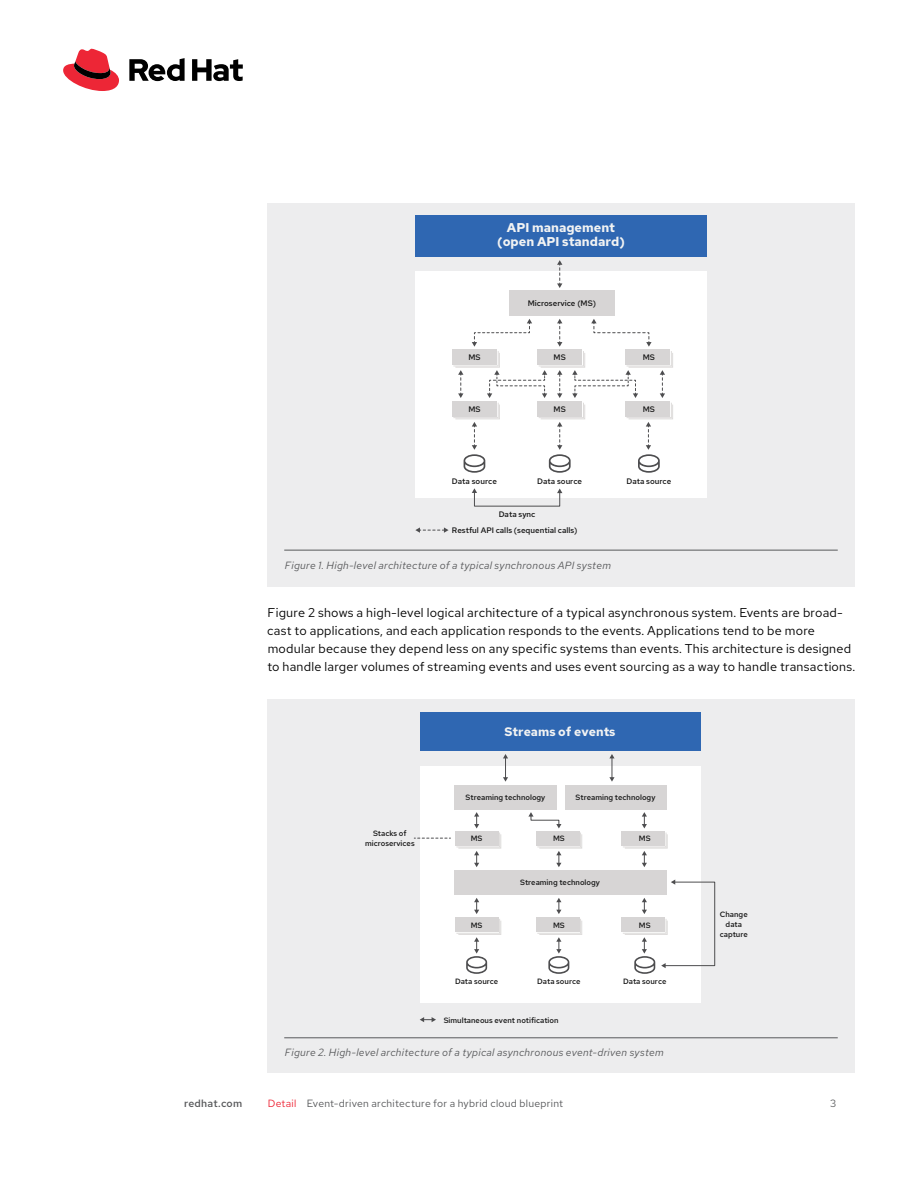
<style>
.page{position:relative;width:918px;height:1188px;background:#fff}
.page>*{position:absolute;margin:0;border:0;box-sizing:border-box;transform-origin:0 0}
.t1{font:12.75px/18px "Red Hat Text";letter-spacing:.015em;color:#000}
.t2{font:700 12.75px/13.5px "Red Hat Text";color:#f2f3f3;text-align:center}
.t3{font:700 12.3px "Red Hat Text";color:#f2f3f3}
.t4{font:italic 10.5px "Red Hat Text";letter-spacing:.025em;color:#58595b}
.t5{font:10.5px "Red Hat Text";letter-spacing:.025em;color:#58595b}
.t6{font:500 10.5px "Red Hat Text";letter-spacing:.025em;color:#58595b}
.t7{font:500 7.95px "Red Hat Text";color:#161616}
.t8{font:500 7.65px/10.1px "Red Hat Text";color:#161616;text-align:center}
.s1{color:#ee2435}
</style>
<div class="page">
<div style="left:267px;top:203px;width:588px;height:383px;background:#ededee"></div>
<div style="left:415px;top:215px;width:292px;height:42px;background:#2f67b2"></div>
<div style="left:415px;top:272px;width:292px;height:226px;background:#fff"></div>
<svg style="left:557px;top:260px;width:5px;height:28px"></svg>
<svg style="left:415px;top:527px;width:34px;height:6px"></svg>
<div style="left:452px;top:349px;width:45px;height:16px;background:#d7d5d5"></div>
<div style="left:452px;top:401px;width:45px;height:15px;background:#d7d5d5"></div>
<svg style="left:453px;top:319px;width:220px;height:154px"></svg>
<div style="left:474px;top:492px;width:86px;height:15px;border:1px solid #4d4d4f"></div>
<svg style="left:557px;top:489px;width:5px;height:4px"></svg>
<svg style="left:472px;top:488px;width:5px;height:5px"></svg>
<div style="left:509px;top:291px;width:106px;height:25px;background:#d7d5d5"></div>
<div style="left:267px;top:699px;width:588px;height:373px;background:#ededee"></div>
<div style="left:420px;top:712px;width:280px;height:39px;background:#2f67b2"></div>
<div style="left:420px;top:767px;width:280px;height:236px;background:#fff"></div>
<div style="left:621px;top:831px;width:44px;height:15px;background:#d7d5d5"></div>
<div style="left:455px;top:917px;width:43px;height:15px;background:#d7d5d5"></div>
<div style="left:536px;top:917px;width:43px;height:15px;background:#d7d5d5"></div>
<div style="left:621px;top:917px;width:44px;height:15px;background:#d7d5d5"></div>
<div style="left:454px;top:785px;width:103px;height:25px;background:#d7d5d5"></div>
<div style="left:454px;top:870px;width:212px;height:24px;background:#d7d5d5"></div>
<div style="left:565px;top:785px;width:102px;height:25px;background:#d7d5d5"></div>
<svg style="left:503px;top:754px;width:5px;height:28px"></svg>
<svg style="left:623px;top:812px;width:45px;height:55px"></svg>
<svg style="left:420px;top:1017px;width:16px;height:5px"></svg>
<svg style="left:609px;top:754px;width:6px;height:28px"></svg>
<svg style="left:456px;top:898px;width:45px;height:76px"></svg>
<svg style="left:537px;top:898px;width:45px;height:76px"></svg>
<svg style="left:528px;top:812px;width:54px;height:55px"></svg>
<svg style="left:622px;top:880px;width:93px;height:94px"></svg>
<svg style="left:414px;top:812px;width:87px;height:55px"></svg>
<hr style="left:284px;top:550px;width:554px;height:1px;background:#58595b">
<hr style="left:284px;top:1037px;width:554px;height:1px;background:#58595b">
<svg style="left:63px;top:49px;width:56px;height:42px"></svg>
<svg style="left:129px;top:58px;width:114px;height:23px"></svg>
<p class="t2" style="left:497px;top:221px;width:129px">API management (open API standard)</p>
<p class="t7" style="left:528px;top:298px;width:70px">Microservice (MS)</p>
<p class="t7" style="left:468px;top:352px;width:14px">MS</p>
<p class="t7" style="left:554px;top:352px;width:14px">MS</p>
<p class="t7" style="left:643px;top:352px;width:14px">MS</p>
<p class="t7" style="left:468px;top:404px;width:14px">MS</p>
<p class="t7" style="left:554px;top:404px;width:14px">MS</p>
<p class="t7" style="left:643px;top:404px;width:14px">MS</p>
<p class="t7" style="left:452px;top:476px;width:46px">Data source</p>
<p class="t7" style="left:537px;top:476px;width:46px">Data source</p>
<p class="t7" style="left:626px;top:476px;width:46px">Data source</p>
<p class="t7" style="left:499px;top:508px;width:38px">Data sync</p>
<p class="t7" style="left:452px;top:525px;width:127px">Restful API calls (sequential calls)</p>
<p class="t4" style="left:285px;top:558px;width:328px">Figure 1. High-level architecture of a typical synchronous API system</p>
<p class="t1" style="left:267px;top:603px;width:590px">Figure 2 shows a high-level logical architecture of a typical asynchronous system. Events are broad&shy;cast to applications, and each application responds to the events. Applications tend to be more modular because they depend less on any specific systems than events. This architecture is designed to handle larger volumes of streaming events and uses event sourcing as a way to handle transactions.</p>
<p class="t3" style="left:505px;top:724px;width:113px">Streams of events</p>
<p class="t8" style="left:466px;top:792px;width:81px">Streaming technology</p>
<p class="t8" style="left:576px;top:792px;width:81px">Streaming technology</p>
<p class="t8" style="left:365px;top:828px;width:51px">Stacks of microservices</p>
<p class="t8" style="left:471px;top:833px;width:13px">MS</p>
<p class="t8" style="left:553px;top:833px;width:13px">MS</p>
<p class="t8" style="left:639px;top:833px;width:13px">MS</p>
<p class="t8" style="left:471px;top:920px;width:13px">MS</p>
<p class="t8" style="left:520px;top:878px;width:81px">Streaming technology</p>
<p class="t8" style="left:553px;top:920px;width:13px">MS</p>
<p class="t8" style="left:639px;top:920px;width:13px">MS</p>
<p class="t8" style="left:455px;top:977px;width:45px">Data source</p>
<p class="t8" style="left:537px;top:977px;width:45px">Data source</p>
<p class="t8" style="left:623px;top:977px;width:45px">Data source</p>
<p class="t8" style="left:444px;top:1015px;width:116px">Simultaneous event notification</p>
<p class="t4" style="left:285px;top:1046px;width:380px">Figure 2. High-level architecture of a typical asynchronous event-driven system</p>
<p class="t8" style="left:720px;top:909px;width:30px">Change data capture</p>
<p class="t6" style="left:184px;top:1096px;width:60px">redhat.com</p>
<p class="t5" style="left:268px;top:1096px;width:297px"><span class="s1">Detail</span> Event-driven architecture for a hybrid cloud blueprint</p>
<p class="t5" style="left:830px;top:1096px;width:8px">3</p>
</div>
